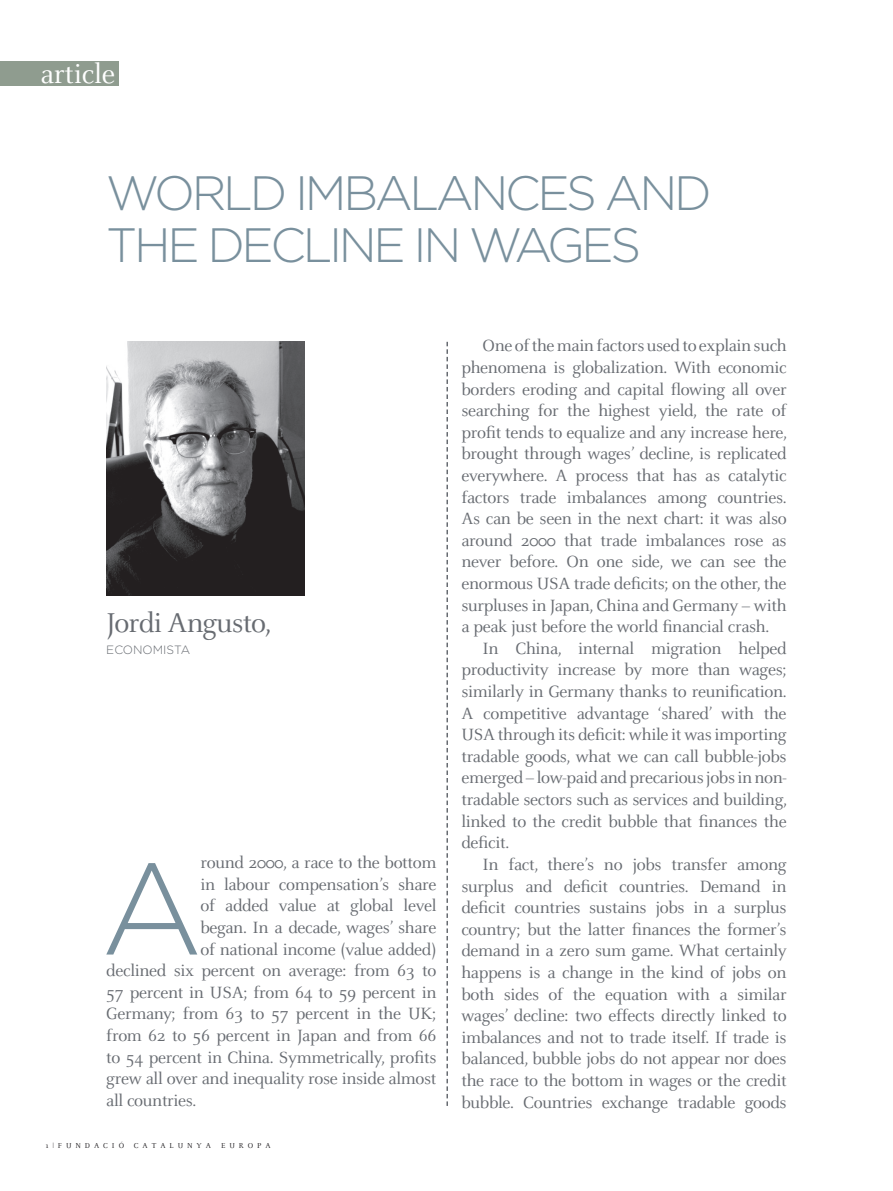
<style>
.page{position:relative;width:893px;height:1191px;background:#fff}
.page>*{position:absolute;margin:0;border:0;box-sizing:border-box;transform-origin:0 0}
.t1{font:300 129.6px "Gotham";color:#79909d}
.t2{font:300 48.15px/51.4px "Gotham";letter-spacing:-.07em;color:#79909d}
.t3{font:30px "Celeste";letter-spacing:-.03em;color:#676b71}
.t4{font:30px "Celeste";letter-spacing:-.01em;color:#fff}
.t5{font:18px "Celeste";letter-spacing:-.02em;color:#676b71}
.t6{font:300 12px "Gotham";color:#676b71}
.t7{font:7.8px "Celeste";letter-spacing:.5em;color:#1e1c1f}
</style>
<div class="page">
<svg style="left:446px;top:342px;width:2px;height:764px"></svg>
<div style="left:0;top:61px;width:118px;height:24px;background:#8f9c8f"></div>
<img style="left:106px;top:342px;width:198px;height:253px">
<h3 class="t4" style="left:40px;top:59px;width:76px">article</h3>
<h2 class="t2" style="left:106px;top:167px;width:607px">WORLD IMBALANCES AND<br>THE DECLI NE IN WAGES</h2>
<h3 class="t3" style="left:106px;top:607px;width:167px">Jordi Angusto,</h3>
<p class="t6" style="left:106px;top:643px;width:85px">ECONOMISTA</p>
<h1 class="t1" style="left:101px;top:838px;width:104px">A</h1>
<p class="t5" style="left:200px;top:853px;width:238px">round 2000, a race to the bottom</p>
<p class="t5" style="left:200px;top:875px;width:238px">in labour compensation’s share</p>
<p class="t5" style="left:200px;top:896px;width:238px">of added value at global level</p>
<p class="t5" style="left:200px;top:918px;width:238px">began. In a decade, wages’ share</p>
<p class="t5" style="left:200px;top:939px;width:238px">of national income (value added)</p>
<p class="t5" style="left:106px;top:961px;width:332px">declined six percent on average: from 63 to</p>
<p class="t5" style="left:106px;top:983px;width:332px">57 percent in USA; from 64 to 59 percent in</p>
<p class="t5" style="left:106px;top:1004px;width:332px">Germany; from 63 to 57 percent in the UK;</p>
<p class="t5" style="left:106px;top:1026px;width:332px">from 62 to 56 percent in Japan and from 66</p>
<p class="t5" style="left:106px;top:1047px;width:332px">to 54 percent in China. Symmetrically, profits</p>
<p class="t5" style="left:106px;top:1069px;width:332px">grew all over and inequality rose inside almost</p>
<p class="t5" style="left:106px;top:1091px;width:91px">all countries.</p>
<p class="t7" style="left:45px;top:1141px;width:81px">1|fundació</p>
<p class="t7" style="left:134px;top:1141px;width:79px">Catalunya</p>
<p class="t7" style="left:221px;top:1141px;width:51px">europa</p>
<p class="t5" style="left:483px;top:336px;width:306px">One of the main factors used to explain such</p>
<p class="t5" style="left:461px;top:358px;width:327px">phenomena is globalization. With economic</p>
<p class="t5" style="left:461px;top:380px;width:327px">borders eroding and capital flowing all over</p>
<p class="t5" style="left:461px;top:401px;width:327px">searching for the highest yield, the rate of</p>
<p class="t5" style="left:461px;top:423px;width:327px">profit tends to equalize and any increase here,</p>
<p class="t5" style="left:461px;top:444px;width:327px">brought through wages’ decline, is replicated</p>
<p class="t5" style="left:461px;top:466px;width:327px">everywhere. A process that has as catalytic</p>
<p class="t5" style="left:461px;top:488px;width:327px">factors trade imbalances among countries.</p>
<p class="t5" style="left:461px;top:509px;width:327px">As can be seen in the next chart: it was also</p>
<p class="t5" style="left:461px;top:531px;width:327px">around 2000 that trade imbalances rose as</p>
<p class="t5" style="left:461px;top:552px;width:327px">never before. On one side, we can see the</p>
<p class="t5" style="left:461px;top:574px;width:327px">enormous USA trade deficits; on the other, the</p>
<p class="t5" style="left:461px;top:596px;width:327px">surpluses in Japan, China and Germany – with</p>
<p class="t5" style="left:461px;top:617px;width:309px">a peak just before the world financial crash.</p>
<p class="t5" style="left:483px;top:639px;width:306px">In China, internal migration helped</p>
<p class="t5" style="left:461px;top:660px;width:327px">productivity increase by more than wages;</p>
<p class="t5" style="left:461px;top:682px;width:327px">similarly in Germany thanks to reunification.</p>
<p class="t5" style="left:461px;top:704px;width:327px">A competitive advantage ‘shared’ with the</p>
<p class="t5" style="left:461px;top:725px;width:327px">USA through its deficit: while it was importing</p>
<p class="t5" style="left:461px;top:747px;width:327px">tradable goods, what we can call bubble-jobs</p>
<p class="t5" style="left:461px;top:768px;width:327px">emerged – low-paid and precarious jobs in non-</p>
<p class="t5" style="left:461px;top:790px;width:327px">tradable sectors such as services and building,</p>
<p class="t5" style="left:461px;top:812px;width:327px">linked to the credit bubble that finances the</p>
<p class="t5" style="left:461px;top:833px;width:49px">deficit.</p>
<p class="t5" style="left:483px;top:855px;width:306px">In fact, there’s no jobs transfer among</p>
<p class="t5" style="left:461px;top:876px;width:327px">surplus and deficit countries. Demand in</p>
<p class="t5" style="left:461px;top:898px;width:327px">deficit countries sustains jobs in a surplus</p>
<p class="t5" style="left:461px;top:920px;width:327px">country; but the latter finances the former’s</p>
<p class="t5" style="left:461px;top:941px;width:327px">demand in a zero sum game. What certainly</p>
<p class="t5" style="left:461px;top:963px;width:327px">happens is a change in the kind of jobs on</p>
<p class="t5" style="left:461px;top:984px;width:327px">both sides of the equation with a similar</p>
<p class="t5" style="left:461px;top:1006px;width:327px">wages’ decline: two effects directly linked to</p>
<p class="t5" style="left:461px;top:1028px;width:327px">imbalances and not to trade itself. If trade is</p>
<p class="t5" style="left:461px;top:1049px;width:327px">balanced, bubble jobs do not appear nor does</p>
<p class="t5" style="left:461px;top:1071px;width:327px">the race to the bottom in wages or the credit</p>
<p class="t5" style="left:461px;top:1092px;width:327px">bubble. Countries exchange tradable goods</p>
</div>
